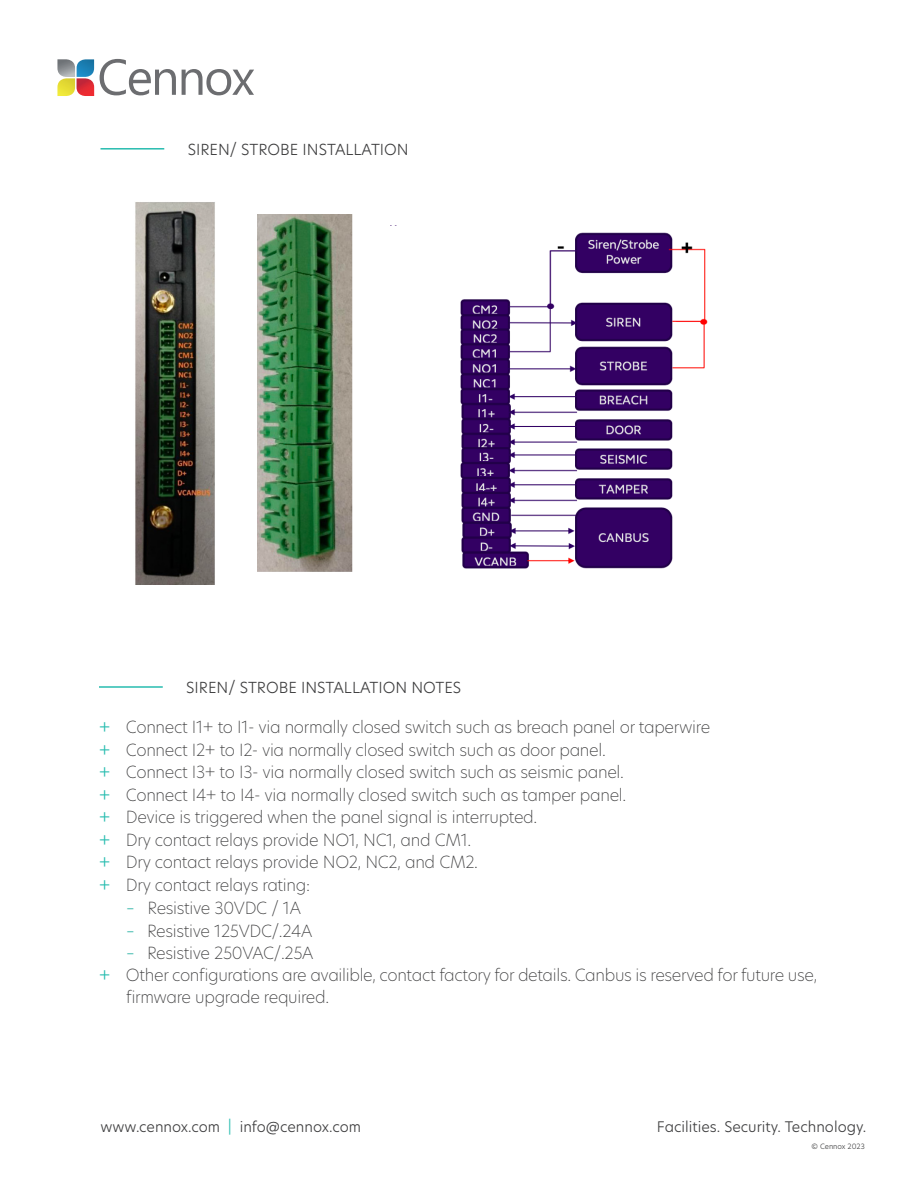
<style>
.page{position:relative;width:918px;height:1188px;background:#fff}
.page>*{position:absolute;margin:0;border:0;box-sizing:border-box;transform-origin:0 0}
.Paragraph_Style_1{font:200 16.5px/22.5px "New Hero";letter-spacing:-.02em;color:#3e3e3f}
.t1{font:300 15px "New Hero";color:#3e3e3f}
.t2{font:300 14.4px "New Hero";color:#3e3e3f}
.t3{font:300 7.2px "New Hero";color:#3e3e3f}
.s1{font-weight:300;color:#27bcaf}
.s2{font-weight:300;color:#53c1b6}
.s3{color:#27bcaf}
</style>
<div class="page">
<svg style="left:100px;top:59px;width:76px;height:36px"></svg>
<svg style="left:182px;top:69px;width:72px;height:26px"></svg>
<svg style="left:57px;top:59px;width:37px;height:37px"></svg>
<hr style="left:100px;top:148px;width:64px;height:2px;background:#27bcaf">
<hr style="left:99px;top:686px;width:64px;height:2px;background:#27bcaf">
<img style="left:135px;top:202px;width:80px;height:383px">
<img style="left:258px;top:215px;width:95px;height:357px">
<img style="left:460px;top:232px;width:248px;height:337px">
<p class="t1" style="left:188px;top:139px;width:223px">SIREN/ STROBE INSTALLATION</p>
<p class="t1" style="left:186px;top:677px;width:277px">SIREN/ STROBE INSTALLATION NOTES</p>
<p class="Paragraph_Style_1" style="left:99px;top:716px;width:613px"><span class="s1">+</span> Connect I1+ to I1- via normally closed switch such as breach panel or taperwire</p>
<p class="Paragraph_Style_1" style="left:99px;top:738px;width:508px"><span class="s1">+</span> Connect I2+ to I2- via normally closed switch such as door panel.</p>
<p class="Paragraph_Style_1" style="left:99px;top:761px;width:526px"><span class="s1">+</span> Connect I3+ to I3- via normally closed switch such as seismic panel.</p>
<p class="Paragraph_Style_1" style="left:99px;top:783px;width:529px"><span class="s1">+</span> Connect I4+ to I4- via normally closed switch such as tamper panel.</p>
<p class="Paragraph_Style_1" style="left:99px;top:806px;width:440px"><span class="s1">+</span> Device is triggered when the panel signal is interrupted.</p>
<p class="Paragraph_Style_1" style="left:99px;top:828px;width:374px"><span class="s1">+</span> Dry contact relays provide NO1, NC1, and CM1.</p>
<p class="Paragraph_Style_1" style="left:99px;top:851px;width:381px"><span class="s1">+</span> Dry contact relays provide NO2, NC2, and CM2.</p>
<p class="Paragraph_Style_1" style="left:99px;top:873px;width:213px"><span class="s1">+</span> Dry contact relays rating:</p>
<p class="Paragraph_Style_1" style="left:126px;top:897px;width:177px"><span class="s2">–</span> Resistive 30VDC / 1A</p>
<p class="Paragraph_Style_1" style="left:126px;top:919px;width:188px"><span class="s2">–</span> Resistive 125VDC/.24A</p>
<p class="Paragraph_Style_1" style="left:126px;top:942px;width:189px"><span class="s2">–</span> Resistive 250VAC/.25A</p>
<p class="Paragraph_Style_1" style="left:126px;top:963px;width:693px;text-indent:-27px"><span class="s1">+</span> Other configurations are availible, contact factory for details. Canbus is reserved for future use, firmware upgrade required.</p>
<p class="t2" style="left:100px;top:1117px;width:262px">www.cennox.com <span class="s3">|</span> info@cennox.com</p>
<p class="t2" style="left:657px;top:1117px;width:211px">Facilities. Security. Technology.</p>
<p class="t3" style="left:812px;top:1142px;width:55px">© Cennox 2023</p>
</div>
